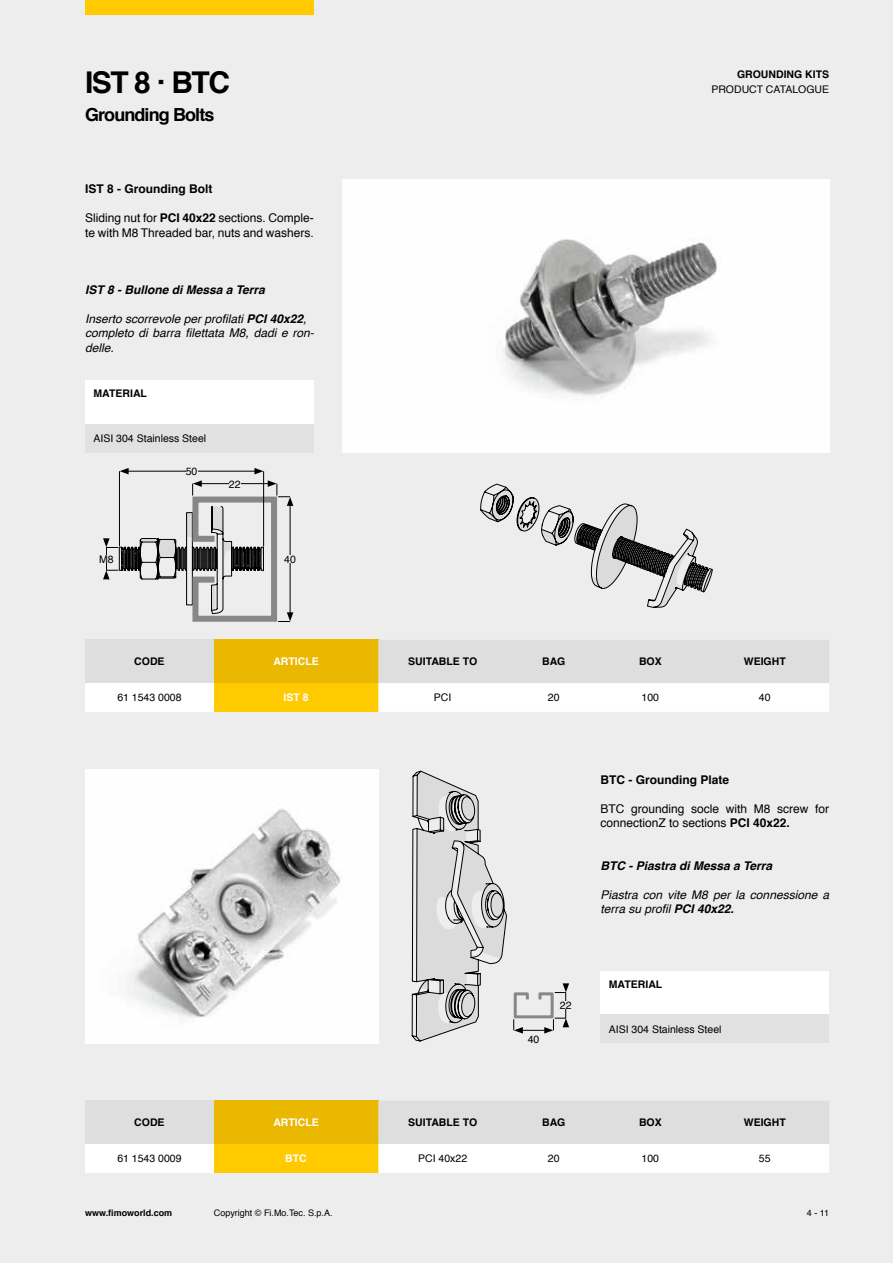
<style>
.page{position:relative;width:893px;height:1263px;background:#ededed}
.page>*{position:absolute;margin:0;border:0;box-sizing:border-box;transform-origin:0 0}
.t1{font:700 30px "Helvetica";letter-spacing:-.05em;color:#000}
.t2{font:700 18px "Helvetica";letter-spacing:-.05em;color:#000}
.t3{font:italic 12px/14.4px "Helvetica";color:#000}
.t4{font:12px/14.4px "Helvetica";color:#000}
.t5{font:italic 700 12px "Helvetica";color:#000}
.t6{font:700 12px "Helvetica";color:#000}
.t7{font:10.5px "Helvetica";color:#000}
.t8{font:700 10.5px "Helvetica";color:#000}
.t9{font:700 10.5px "Helvetica";color:#fff}
.t10{font:9px "Helvetica";color:#000}
.t11{font:700 9px "Helvetica";color:#000}
.s1{font-weight:700}
</style>
<div class="page">
<div style="left:85px;top:0;width:229px;height:14px;background:#ffca00"></div>
<div style="left:85px;top:640px;width:129px;height:43px;background:#dedede"></div>
<div style="left:214px;top:640px;width:164px;height:43px;background:#eab800"></div>
<div style="left:85px;top:683px;width:129px;height:29px;background:#fff"></div>
<div style="left:214px;top:683px;width:164px;height:29px;background:#ffca00"></div>
<div style="left:85px;top:1101px;width:129px;height:43px;background:#dedede"></div>
<div style="left:214px;top:1101px;width:164px;height:43px;background:#eab800"></div>
<div style="left:85px;top:1144px;width:129px;height:29px;background:#fff"></div>
<div style="left:214px;top:1144px;width:164px;height:29px;background:#ffca00"></div>
<svg style="left:378px;top:1101px;width:451px;height:72px"></svg>
<div style="left:85px;top:381px;width:229px;height:43px;background:#fff"></div>
<div style="left:85px;top:424px;width:229px;height:29px;background:#e1e1e1"></div>
<div style="left:600px;top:1014px;width:229px;height:29px;background:#e1e1e1"></div>
<svg style="left:480px;top:483px;width:233px;height:125px"></svg>
<hr style="left:263px;top:471px;width:1px;height:75px;background:#000">
<hr style="left:119px;top:471px;width:1px;height:75px;background:#000">
<hr style="left:126px;top:471px;width:131px;height:1px;background:#000">
<svg style="left:254px;top:468px;width:9px;height:6px"></svg>
<svg style="left:120px;top:468px;width:9px;height:6px"></svg>
<svg style="left:103px;top:480px;width:190px;height:142px"></svg>
<div style="left:99px;top:555px;width:15px;height:8px;background:#ededed"></div>
<div style="left:284px;top:555px;width:12px;height:8px;background:#ededed"></div>
<div style="left:229px;top:480px;width:12px;height:8px;background:#ededed"></div>
<div style="left:186px;top:467px;width:11px;height:8px;background:#ededed"></div>
<svg style="left:378px;top:640px;width:451px;height:402px"></svg>
<img style="left:343px;top:179px;width:486px;height:274px">
<img style="left:85px;top:769px;width:293px;height:274px">
<h1 class="t1" style="left:85px;top:58px;width:146px">IST 8 ‧ BTC</h1>
<h2 class="t2" style="left:85px;top:101px;width:131px">Grounding Bolts</h2>
<p class="t6" style="left:85px;top:179px;width:129px">IST 8 - Grounding Bolt</p>
<p class="t4" style="left:85px;top:211px;width:230px">Sliding nut for <span class="s1">PCI 40x22</span> sections. Comple&shy;te with M8 Threaded bar, nuts and washers.</p>
<p class="t5" style="left:85px;top:280px;width:181px">IST 8 - Bullone di Messa a Terra</p>
<p class="t3" style="left:85px;top:312px;width:231px">Inserto scorrevole per profilati <span class="s1">PCI 40x22</span>, completo di barra filettata M8, dadi e ron&shy;delle.</p>
<p class="t8" style="left:94px;top:385px;width:55px">MATERIAL</p>
<p class="t7" style="left:94px;top:430px;width:114px">AISI 304 Stainless Steel</p>
<p class="t7" style="left:186px;top:463px;width:13px">50</p>
<p class="t7" style="left:229px;top:476px;width:13px">22</p>
<p class="t7" style="left:99px;top:551px;width:16px">M8</p>
<p class="t7" style="left:284px;top:551px;width:13px">40</p>
<p class="t8" style="left:737px;top:66px;width:94px">GROUNDING KITS</p>
<p class="t7" style="left:711px;top:81px;width:119px">PRODUCT CATALOGUE</p>
<p class="t8" style="left:134px;top:653px;width:32px">CODE</p>
<p class="t9" style="left:273px;top:653px;width:47px">ARTICLE</p>
<p class="t8" style="left:408px;top:653px;width:71px">SUITABLE TO</p>
<p class="t8" style="left:542px;top:653px;width:25px">BAG</p>
<p class="t8" style="left:639px;top:653px;width:24px">BOX</p>
<p class="t8" style="left:744px;top:653px;width:44px">WEIGHT</p>
<p class="t7" style="left:117px;top:690px;width:66px">61 1543 0008</p>
<p class="t9" style="left:284px;top:689px;width:27px">IST 8</p>
<p class="t7" style="left:434px;top:690px;width:19px">PCI</p>
<p class="t7" style="left:548px;top:690px;width:13px">20</p>
<p class="t7" style="left:642px;top:690px;width:19px">100</p>
<p class="t7" style="left:759px;top:690px;width:13px">40</p>
<p class="t6" style="left:600px;top:770px;width:130px">BTC - Grounding Plate</p>
<p class="t4" style="left:600px;top:802px;width:230px">BTC grounding socle with M8 screw for connectionZ to sections <span class="s1">PCI 40x22.</span></p>
<p class="t7" style="left:528px;top:1031px;width:13px">40</p>
<p class="t7" style="left:560px;top:997px;width:13px">22</p>
<p class="t5" style="left:600px;top:856px;width:173px">BTC - Piastra di Messa a Terra</p>
<p class="t3" style="left:600px;top:888px;width:230px">Piastra con vite M8 per la connessione a terra su profil <span class="s1">PCI 40x22.</span></p>
<p class="t8" style="left:609px;top:975px;width:55px">MATERIAL</p>
<p class="t7" style="left:609px;top:1021px;width:114px">AISI 304 Stainless Steel</p>
<p class="t8" style="left:134px;top:1114px;width:32px">CODE</p>
<p class="t9" style="left:273px;top:1114px;width:47px">ARTICLE</p>
<p class="t8" style="left:408px;top:1114px;width:71px">SUITABLE TO</p>
<p class="t8" style="left:542px;top:1114px;width:25px">BAG</p>
<p class="t8" style="left:639px;top:1114px;width:24px">BOX</p>
<p class="t8" style="left:744px;top:1114px;width:44px">WEIGHT</p>
<p class="t7" style="left:117px;top:1150px;width:66px">61 1543 0009</p>
<p class="t9" style="left:285px;top:1150px;width:23px">BTC</p>
<p class="t7" style="left:418px;top:1150px;width:51px">PCI 40x22</p>
<p class="t7" style="left:548px;top:1150px;width:13px">20</p>
<p class="t7" style="left:642px;top:1150px;width:19px">100</p>
<p class="t7" style="left:759px;top:1150px;width:13px">55</p>
<p class="t11" style="left:85px;top:1205px;width:89px">www.fimoworld.com</p>
<p class="t10" style="left:214px;top:1206px;width:120px">Copyright © Fi.Mo.Tec. S.p.A.</p>
<p class="t10" style="left:807px;top:1206px;width:24px">4 - 11</p>
</div>
